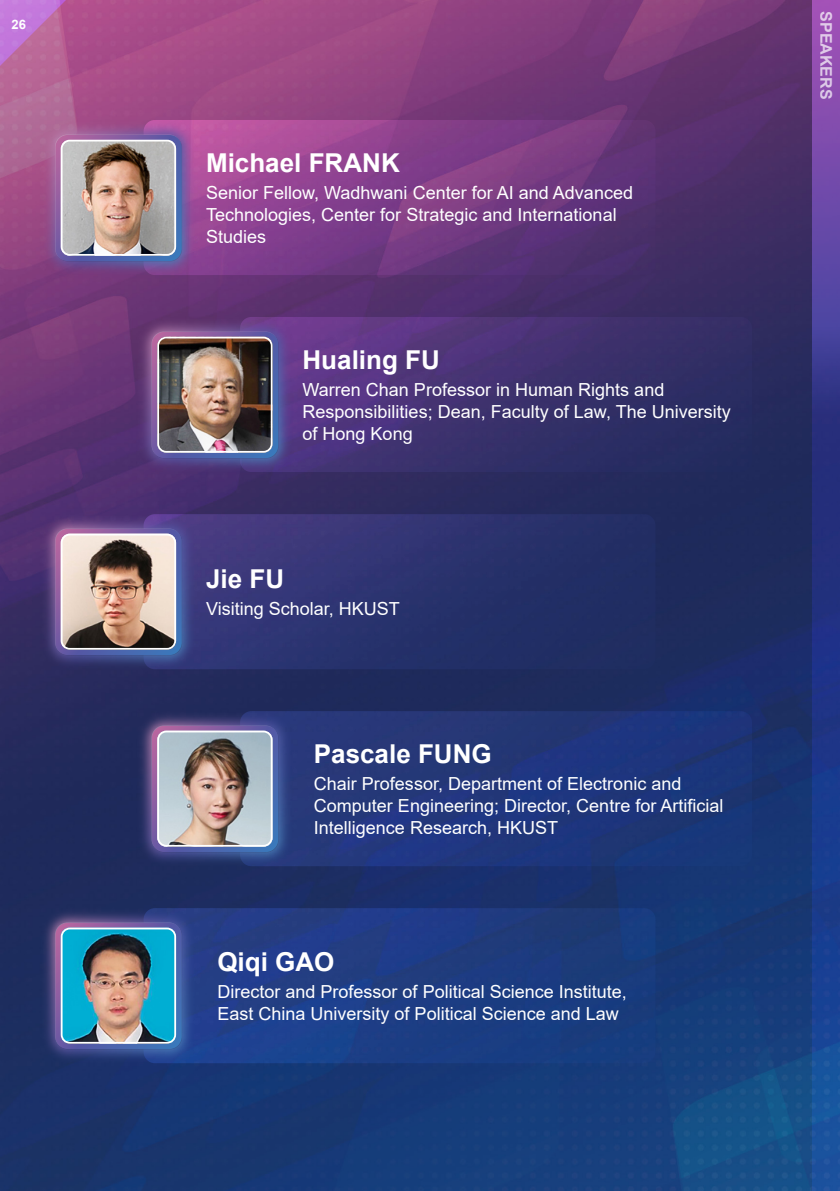
<style>
.page{position:relative;width:840px;height:1191px;background:#fff}
.page>*{position:absolute;margin:0;border:0;box-sizing:border-box;transform-origin:0 0}
.norTxt{font:700 26px "Arial";color:#fff}
.norTxt-2{font:18px/22px "Arial";color:#fff}
.t1{font:700 16px "Arial";color:#fff}
.t2{font:700 13px "Arial";color:#fff}
</style>
<div class="page">
<img style="left:0;top:0;width:812px;height:1191px">
<svg style="left:812px;top:413px;width:27px;height:778px;background:#1d3b8b"></svg>
<div style="left:240px;top:711px;width:511px;height:155px;background:#20377a;border-radius:11px"></div>
<img style="left:125px;top:698px;width:180px;height:180px">
<svg style="left:152px;top:726px;width:126px;height:126px;background:#706cac"></svg>
<img style="left:157px;top:730px;width:115px;height:116px">
<div style="left:157px;top:730px;width:115px;height:116px;border:2px solid #fff;border-radius:8px"></div>
<div style="left:143px;top:908px;width:512px;height:155px;background:linear-gradient(to bottom,#223b80,#193f86);border-radius:11px"></div>
<img style="left:28px;top:895px;width:180px;height:180px">
<svg style="left:55px;top:923px;width:126px;height:126px;background:#6e6aaa"></svg>
<img style="left:61px;top:927px;width:115px;height:116px">
<div style="left:61px;top:927px;width:115px;height:116px;border:2px solid #fff;border-radius:8px"></div>
<svg style="left:143px;top:514px;width:512px;height:155px;background:#2b326d"></svg>
<img style="left:28px;top:502px;width:180px;height:179px">
<svg style="left:55px;top:529px;width:126px;height:126px;background:#716aaa"></svg>
<img style="left:61px;top:533px;width:115px;height:116px">
<div style="left:61px;top:533px;width:115px;height:116px;border:2px solid #fff;border-radius:8px"></div>
<svg style="left:143px;top:120px;width:512px;height:155px;background:#7b3d85"></svg>
<img style="left:28px;top:108px;width:180px;height:180px">
<svg style="left:0;top:0;width:181px;height:261px;background:#a75994"></svg>
<img style="left:61px;top:141px;width:115px;height:115px">
<div style="left:61px;top:140px;width:115px;height:116px;border:2px solid #fff;border-radius:8px"></div>
<svg style="left:240px;top:317px;width:511px;height:155px;background:#3f3170"></svg>
<img style="left:125px;top:305px;width:180px;height:180px">
<svg style="left:152px;top:332px;width:126px;height:126px;background:#6f67a8"></svg>
<img style="left:157px;top:337px;width:115px;height:116px">
<div style="left:157px;top:337px;width:115px;height:116px;border:2px solid #fff;border-radius:8px"></div>
<svg style="left:812px;top:0;width:27px;height:413px;background:#6b47a5"></svg>
<p class="t2" style="left:12px;top:15px;width:16px">26</p>
<p class="norTxt" style="left:206px;top:144px;width:195px">Michael FRANK</p>
<p class="norTxt-2" style="left:206px;top:181px;width:428px">Senior Fellow, Wadhwani Center for AI and Advanced<br>Technologies, Center for Strategic and International<br>Studies</p>
<p class="norTxt" style="left:302px;top:341px;width:139px">Hualing FU</p>
<p class="norTxt-2" style="left:302px;top:378px;width:429px">Warren Chan Professor in Human Rights and<br>Responsibilities; Dean, Faculty of Law, The University of Hong Kong</p>
<p class="norTxt" style="left:206px;top:560px;width:80px">Jie FU</p>
<p class="norTxt-2" style="left:206px;top:597px;width:195px">Visiting Scholar, HKUST</p>
<p class="norTxt" style="left:314px;top:735px;width:179px">Pascale FUNG</p>
<p class="norTxt-2" style="left:314px;top:772px;width:411px">Chair Professor, Department of Electronic and<br>Computer Engineering; Director, Centre for Artificial<br>Intelligence Research, HKUST</p>
<p class="norTxt" style="left:217px;top:943px;width:119px">Qiqi GAO</p>
<p class="norTxt-2" style="left:217px;top:980px;width:411px">Director and Professor of Political Science Institute,<br>East China University of Political Science and Law</p>
<p class="t1" style="left:837px;top:11px;width:90px;rotate:90deg">SPEAKERS</p>
</div>
